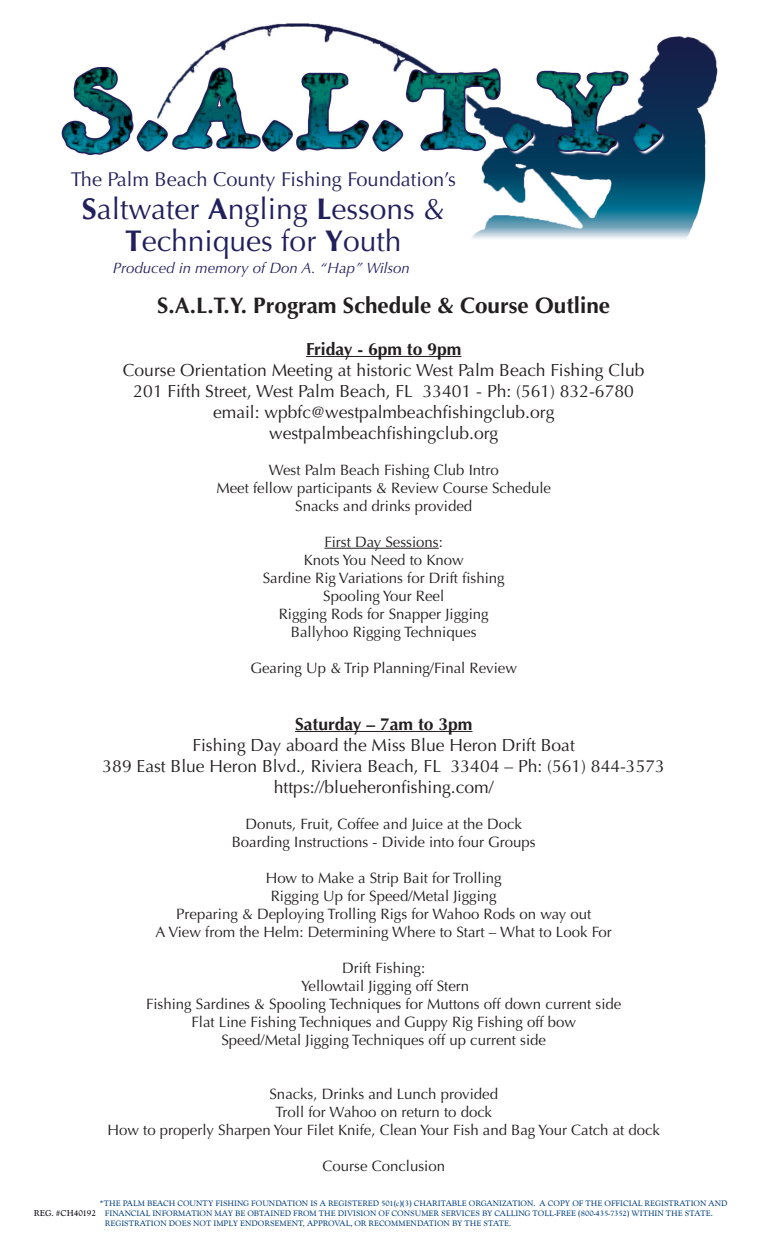
<style>
.page{position:relative;width:765px;height:1260px;background:#fff}
.page>*{position:absolute;margin:0;border:0;box-sizing:border-box;transform-origin:0 0}
.t1{font:30px/32.5px "Optima";color:#21205d;text-align:center}
.t2{font:700 22.5px "Optima";color:#231f20}
.t3{font:20px "Optima";color:#21205d}
.t4{font:17.5px/21px "Optima";color:#231f20;text-align:center}
.t5{font:700 17.5px "Optima";color:#231f20}
.t6{font:15px/18px "Optima";color:#231f20;text-align:center}
.t7{font:italic 15px "Optima";color:#21205d}
.t8{font:8.75px "Goudy Cat T";color:#000008}
.t9{font:8.12px/10px "Goudy Cat T";color:#003f7d}
.s1{font-weight:700}
</style>
<div class="page">
<img style="left:61px;top:23px;width:657px;height:216px">
<hr style="left:306px;top:356px;width:155px;height:1px;background:#231f20">
<hr style="left:325px;top:548px;width:114px;height:1px;background:#231f20">
<hr style="left:295px;top:731px;width:177px;height:1px;background:#231f20">
<h3 class="t3" style="left:71px;top:168px;width:387px">The Palm Beach County Fishing Foundation’s</h3>
<h1 class="t1" style="left:82px;top:193px;width:364px"><span class="s1">S</span>altwater <span class="s1">A</span>ngling <span class="s1">L</span>essons &amp;<br><span class="s1">T</span>echniques for <span class="s1">Y</span>outh</h1>
<p class="t7" style="left:113px;top:260px;width:299px">Produced in memory of Don A. “Hap” Wilson</p>
<h2 class="t2" style="left:157px;top:292px;width:454px">S.A.L.T.Y. Program Schedule &amp; Course Outline</h2>
<p class="t5" style="left:306px;top:339px;width:157px">Friday - 6pm to 9pm</p>
<p class="t4" style="left:123px;top:360px;width:523px">Course Orientation Meeting at historic West Palm Beach Fishing Club 201 Fifth Street, West Palm Beach, FL 33401 - Ph: (561) 832-6780 email: wpbfc@westpalmbeachfishingclub.org westpalmbeachfishingclub.org</p>
<p class="t6" style="left:216px;top:461px;width:336px">West Palm Beach Fishing Club Intro<br>Meet fellow participants &amp; Review Course Schedule<br>Snacks and drinks provided</p>
<p class="t6" style="left:263px;top:533px;width:244px">First Day Sessions:<br>Knots You Need to Know<br>Sardine Rig Variations for Drift fishing<br>Spooling Your Reel<br>Rigging Rods for Snapper Jigging<br>Ballyhoo Rigging Techniques</p>
<p class="t6" style="left:250px;top:659px;width:268px">Gearing Up &amp; Trip Planning/Final Review</p>
<p class="t5" style="left:295px;top:714px;width:179px">Saturday – 7am to 3pm</p>
<p class="t4" style="left:103px;top:735px;width:564px">Fishing Day aboard the Miss Blue Heron Drift Boat<br>389 East Blue Heron Blvd., Riviera Beach, FL 33404 – Ph: (561) 844-3573 https://blueheronfishing.com/</p>
<p class="t6" style="left:232px;top:815px;width:306px">Donuts, Fruit, Coffee and Juice at the Dock<br>Boarding Instructions - Divide into four Groups</p>
<p class="t6" style="left:156px;top:869px;width:458px">How to Make a Strip Bait for Trolling<br>Rigging Up for Speed/Metal Jigging<br>Preparing &amp; Deploying Trolling Rigs for Wahoo Rods on way out<br>A View from the Helm: Determining Where to Start – What to Look For</p>
<p class="t6" style="left:146px;top:959px;width:477px">Drift Fishing:<br>Yellowtail Jigging off Stern<br>Fishing Sardines &amp; Spooling Techniques for Muttons off down current side Flat Line Fishing Techniques and Guppy Rig Fishing off bow<br>Speed/Metal Jigging Techniques off up current side</p>
<p class="t6" style="left:108px;top:1085px;width:554px">Snacks, Drinks and Lunch provided<br>Troll for Wahoo on return to dock<br>How to properly Sharpen Your Filet Knife, Clean Your Fish and Bag Your Catch at dock</p>
<p class="t6" style="left:322px;top:1157px;width:124px">Course Conclusion</p>
<p class="t9" style="left:105px;top:1198px;width:624px;text-indent:-5px">*THE PALM BEACH COUNTY FISHING FOUNDATION IS A REGISTERED 501(c)(3) CHARITABLE ORGANIZATION. A COPY OF THE OFFICIAL REGISTRATION AND<br>FINANCIAL INFORMATION MAY BE OBTAINED FROM THE DIVISION OF CONSUMER SERVICES BY CALLING TOLL-FREE (800-435-7352) WITHIN THE STATE.<br>REGISTRATION DOES NOT IMPLY ENDORSEMENT, APPROVAL, OR RECOMMENDATION BY THE STATE.</p>
<p class="t8" style="left:34px;top:1208px;width:64px">REG. #CH40192</p>
</div>
